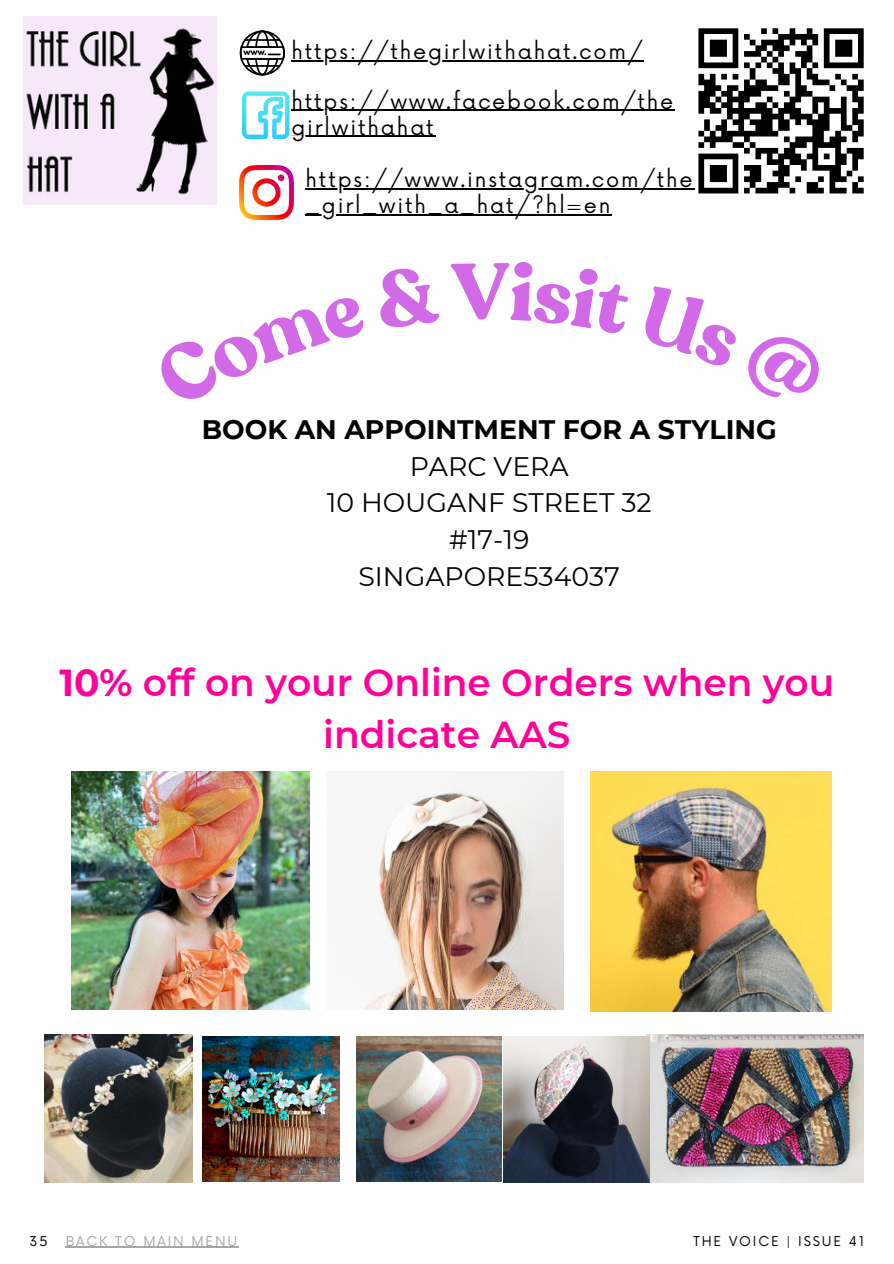
<style>
.page{position:relative;width:894px;height:1264px;background:#fff}
.page>*{position:absolute;margin:0;border:0;box-sizing:border-box;transform-origin:0 0}
.t1{font:600 37.5px/51.8px "Montserrat";color:#f09;text-align:center}
.t2{font:26.7px/36.8px "Montserrat";color:#000;text-align:center}
.t3{font:700 26.7px "Montserrat";color:#000}
.t4{font:21px "Now";letter-spacing:.085em;color:#000}
.t5{font:13.2px "Now";letter-spacing:.14em;color:#000}
.t6{font:13.2px "Now";letter-spacing:.14em;color:#a6a6a6}
.s1{font-weight:700}
</style>
<div class="page">
<img style="left:23px;top:17px;width:194px;height:188px">
<svg style="left:694px;top:28px;width:170px;height:166px"></svg>
<svg style="left:240px;top:30px;width:45px;height:45px"></svg>
<svg style="left:242px;top:91px;width:47px;height:48px"></svg>
<img style="left:240px;top:166px;width:54px;height:54px">
<img style="left:646px;top:1034px;width:217px;height:148px">
<img style="left:356px;top:1036px;width:145px;height:145px">
<img style="left:203px;top:1036px;width:136px;height:145px">
<img style="left:503px;top:1036px;width:146px;height:146px">
<img style="left:44px;top:1034px;width:149px;height:148px">
<img style="left:72px;top:771px;width:237px;height:238px">
<img style="left:364px;top:771px;width:199px;height:238px">
<img style="left:590px;top:771px;width:241px;height:240px">
<hr style="left:291px;top:60px;width:353px;height:2px;background:#000">
<hr style="left:291px;top:110px;width:384px;height:1px;background:#000">
<hr style="left:291px;top:136px;width:144px;height:1px;background:#000">
<hr style="left:305px;top:188px;width:389px;height:2px;background:#000">
<hr style="left:305px;top:214px;width:307px;height:1px;background:#000">
<hr style="left:66px;top:1246px;width:173px;height:1px;background:#a6a6a6">
<h2 class="t4" style="left:291px;top:40px;width:352px">https://thegirlwithahat.com/</h2>
<p class="t4" style="left:291px;top:89px;width:383px">https://www.facebook.com/the</p>
<p class="t4" style="left:291px;top:115px;width:144px">girlwithahat</p>
<p class="t4" style="left:305px;top:168px;width:388px">https://www.instagram.com/the</p>
<p class="t4" style="left:305px;top:194px;width:306px">_girl_with_a_hat/?hl=en</p>
<p class="t3" style="left:202px;top:413px;width:576px">BOOK AN APPOINTMENT FOR A STYLING</p>
<p class="t2" style="left:326px;top:447px;width:326px">PARC VERA<br>10 HOUGANF STREET 32 #17-19<br>SINGAPORE534037</p>
<h1 class="t1" style="left:59px;top:656px;width:776px"><span class="s1">10%</span> off on your Online Orders when you indicate AAS</h1>
<p class="t5" style="left:29px;top:1233px;width:20px">35</p>
<p class="t6" style="left:66px;top:1233px;width:173px">BACK TO MAIN MENU</p>
<p class="t5" style="left:692px;top:1233px;width:172px">THE VOICE | ISSUE 41</p>
</div>
